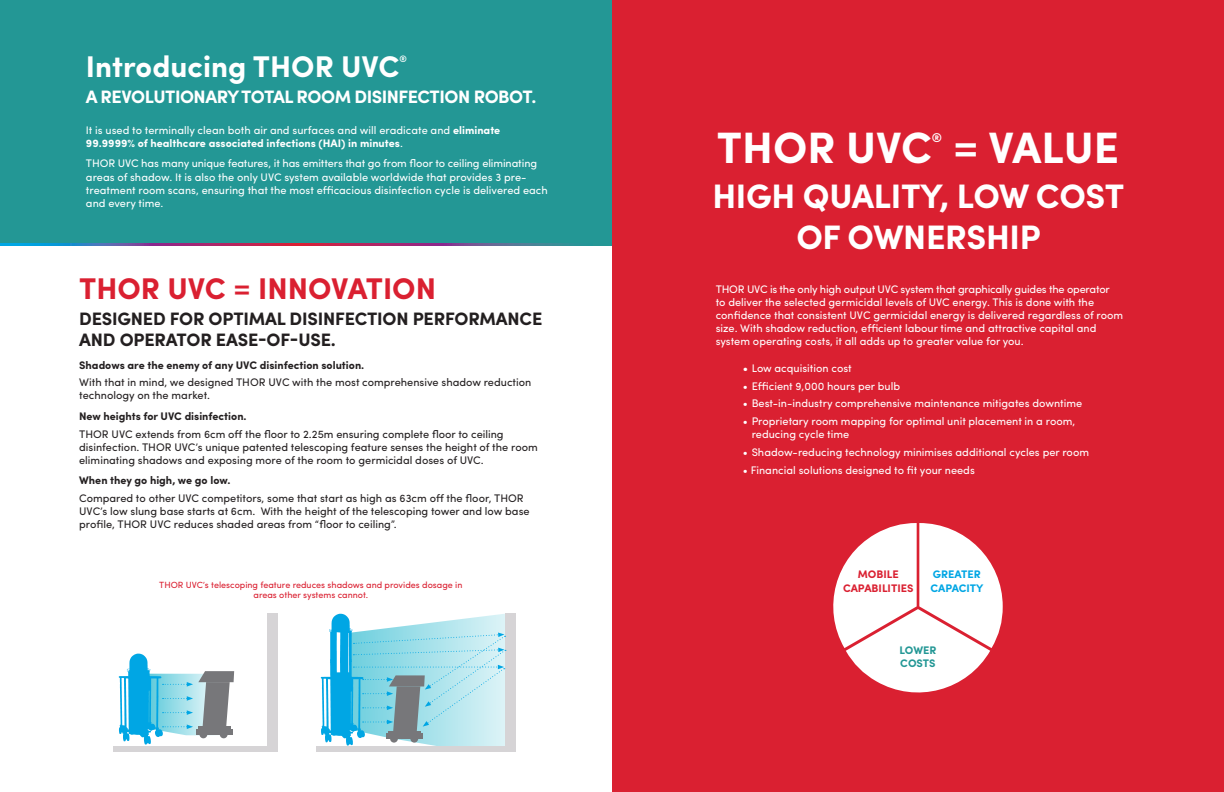
<style>
.page{position:relative;width:1224px;height:792px;background:#fff}
.page>*{position:absolute;margin:0;border:0;box-sizing:border-box;transform-origin:0 0}
.t1{font:700 44px "Sofia Pro";color:#fff}
.t2{font:700 34px/40.8px "Sofia Pro";letter-spacing:-.01em;color:#fff;text-align:center}
.t3{font:700 30px "Sofia Pro";color:#fff}
.t4{font:700 30px "Sofia Pro";color:#da2031}
.t5{font:700 18px/21.6px "Sofia Pro";letter-spacing:-.01em;color:#231f20}
.t6{font:700 18px "Sofia Pro";letter-spacing:-.025em;color:#fff}
.t7{font:700 12.8px "Sofia Pro";color:#fff}
.t8{font:11px/13.2px "Sofia Pro";color:#fff}
.t9{font:11px/13.2px "Sofia Pro";color:#231f20}
.t10{font:700 11px "Sofia Pro";color:#231f20}
.t11{font:700 11px "Sofia Pro";color:#da2031}
.t12{font:700 11px "Sofia Pro";color:#00a6e4}
.t13{font:700 11px "Sofia Pro";color:#239795}
.t14{font:700 9.3px "Sofia Pro";color:#fff}
.t15{font:9px/10px "Sofia Pro";color:#da2031;text-align:center}
.s1{font-weight:700}
</style>
<div class="page">
<div style="left:612px;top:0;width:612px;height:792px;background:#da2031"></div>
<svg style="left:833px;top:523px;width:170px;height:170px"></svg>
<div style="left:0;top:0;width:612px;height:244px;background:#239795"></div>
<svg style="left:0;top:244px;width:612px;height:1px"></svg>
<img style="left:118px;top:653px;width:45px;height:92px">
<div style="left:200px;top:731px;width:7px;height:7px;background:#77777a;border-radius:50%"></div>
<div style="left:220px;top:731px;width:8px;height:7px;background:#77777a;border-radius:50%"></div>
<img style="left:320px;top:613px;width:29px;height:133px">
<svg style="left:144px;top:671px;width:90px;height:64px;background:#87bbc9"></svg>
<div style="left:505px;top:613px;width:11px;height:139px;background:#d6d4d6"></div>
<div style="left:268px;top:613px;width:10px;height:134px;background:#d6d4d6"></div>
<div style="left:113px;top:746px;width:165px;height:6px;background:#d6d4d6"></div>
<div style="left:317px;top:746px;width:199px;height:6px;background:#d6d4d6"></div>
<svg style="left:349px;top:614px;width:157px;height:132px;background:#a7d9e3"></svg>
<p class="t3" style="left:86px;top:43px;width:315px">Introducing THOR UVC</p>
<p class="t14" style="left:400px;top:52px;width:9px">®</p>
<p class="t6" style="left:86px;top:83px;width:452px">A REVOLUTIONARY TOTAL ROOM DISINFECTION ROBOT.</p>
<p class="t8" style="left:86px;top:123px;width:416px">It is used to terminally clean both air and surfaces and will eradicate and <span class="s1">eliminate<br>99.9999% of healthcare associated infections (HAI) in minutes</span>.</p>
<p class="t8" style="left:86px;top:156px;width:464px">THOR UVC has many unique features, it has emitters that go from floor to ceiling eliminating areas of shadow. It is also the only UVC system available worldwide that provides 3 pre&shy;treatment room scans, ensuring that the most efficacious disinfection cycle is delivered each and every time.</p>
<p class="t4" style="left:79px;top:265px;width:358px">THOR UVC = INNOVATION</p>
<p class="t5" style="left:79px;top:306px;width:465px">DESIGNED FOR OPTIMAL DISINFECTION PERFORMANCE<br>AND OPERATOR EASE-OF-USE.</p>
<p class="t10" style="left:79px;top:356px;width:287px">Shadows are the enemy of any UVC disinfection solution.</p>
<p class="t9" style="left:79px;top:375px;width:454px">With that in mind, we designed THOR UVC with the most comprehensive shadow reduction technology on the market.</p>
<p class="t10" style="left:79px;top:408px;width:169px">New heights for UVC disinfection.</p>
<p class="t9" style="left:79px;top:426px;width:460px">THOR UVC extends from 6cm off the floor to 2.25m ensuring complete floor to ceiling disinfection. THOR UVC’s unique patented telescoping feature senses the height of the room eliminating shadows and exposing more of the room to germicidal doses of UVC.</p>
<p class="t10" style="left:79px;top:472px;width:153px">When they go high, we go low.</p>
<p class="t9" style="left:79px;top:491px;width:452px">Compared to other UVC competitors, some that start as high as 63cm off the floor, THOR<br>UVC’s low slung base starts at 6cm. With the height of the telescoping tower and low base profile, THOR UVC reduces shaded areas from “floor to ceiling”.</p>
<p class="t15" style="left:159px;top:579px;width:305px">THOR UVC’s telescoping feature reduces shadows and provides dosage in areas other systems cannot.</p>
<p class="t1" style="left:717px;top:114px;width:216px">THOR UVC</p>
<p class="t7" style="left:932px;top:128px;width:12px">®</p>
<p class="t1" style="left:953px;top:114px;width:168px">= VALUE</p>
<p class="t2" style="left:712px;top:173px;width:414px">HIGH QUALITY, LOW COST<br>OF OWNERSHIP</p>
<p class="t8" style="left:716px;top:281px;width:409px">THOR UVC is the only high output UVC system that graphically guides the operator<br>to deliver the selected germicidal levels of UVC energy. This is done with the confidence that consistent UVC germicidal energy is delivered regardless of room size. With shadow reduction, efficient labour time and attractive capital and system operating costs, it all adds up to greater value for you.</p>
<p class="t8" style="left:743px;top:361px;width:111px"><span class="s1">•</span> Low acquisition cost</p>
<p class="t8" style="left:743px;top:378px;width:159px">• Efficient 9,000 hours per bulb</p>
<p class="t8" style="left:743px;top:396px;width:341px">• Best-in-industry comprehensive maintenance mitigates downtime</p>
<p class="t8" style="left:752px;top:414px;width:325px;text-indent:-9px">• Proprietary room mapping for optimal unit placement in a room, reducing cycle time</p>
<p class="t8" style="left:743px;top:445px;width:348px">• Shadow-reducing technology minimises additional cycles per room</p>
<p class="t8" style="left:743px;top:462px;width:234px">• Financial solutions designed to fit your needs</p>
<p class="t11" style="left:858px;top:566px;width:42px">MOBILE</p>
<p class="t11" style="left:843px;top:579px;width:72px">CAPABILITIES</p>
<p class="t12" style="left:933px;top:566px;width:49px">GREATER</p>
<p class="t12" style="left:930px;top:579px;width:55px">CAPACITY</p>
<p class="t13" style="left:899px;top:642px;width:39px">LOWER</p>
<p class="t13" style="left:900px;top:655px;width:37px">COSTS</p>
</div>
